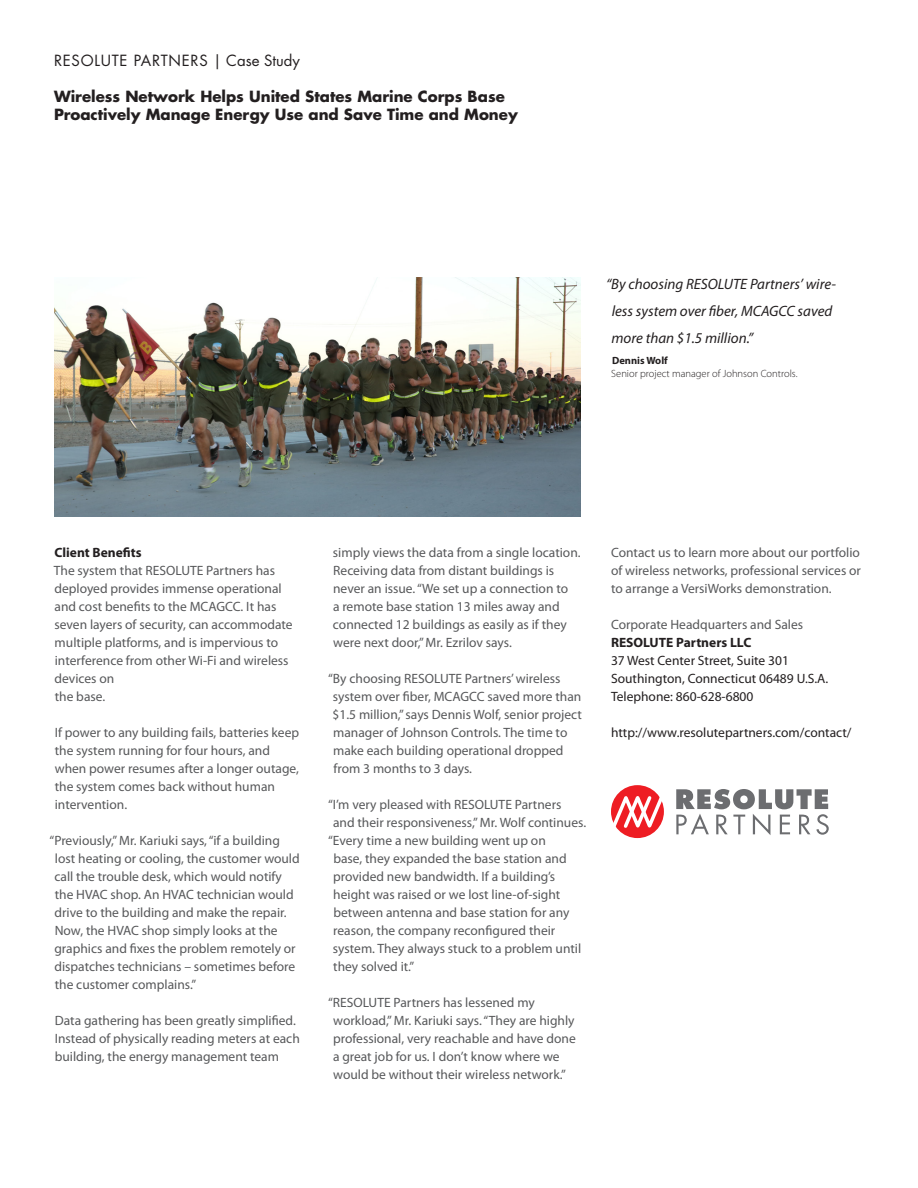
<style>
.page{position:relative;width:918px;height:1188px;background:#fff}
.page>*{position:absolute;margin:0;border:0;box-sizing:border-box;transform-origin:0 0}
.t1{font:700 15px/18px "Futura";color:#231f20}
.t2{font:italic 15px/27px "Myriad Pro";color:#231f20}
.t3{font:15px "Futura";letter-spacing:.05em;color:#231f20}
.t4{font:13.5px/18px "Myriad Pro";color:#57585a}
.t5{font:13.5px "Myriad Pro";color:#231f20}
.t6{font:700 13.5px "Myriad Pro";color:#231f20}
.t7{font:300 10.5px "Myriad Pro";color:#231f20}
.t8{font:700 10.5px "Myriad Pro";color:#231f20}
</style>
<div class="page">
<svg style="left:676px;top:789px;width:153px;height:46px"></svg>
<svg style="left:611px;top:785px;width:53px;height:50px"></svg>
<img style="left:54px;top:278px;width:527px;height:238px">
<p class="t3" style="left:54px;top:51px;width:247px">RESOLUTE PARTNERS | Case Study</p>
<p class="t1" style="left:54px;top:87px;width:465px">Wireless Network Helps United States Marine Corps Base<br>Proactively Manage Energy Use and Save Time and Money</p>
<p class="t2" style="left:612px;top:270px;width:226px;text-indent:-6px">“By choosing RESOLUTE Partners’ wire&shy;less system over fiber, MCAGCC saved more than $1.5 million.”</p>
<p class="t8" style="left:612px;top:355px;width:57px">Dennis Wolf</p>
<p class="t7" style="left:611px;top:368px;width:188px">Senior project manager of Johnson Controls.</p>
<p class="t6" style="left:55px;top:545px;width:89px">Client Benefits</p>
<p class="t4" style="left:54px;top:562px;width:240px">The system that RESOLUTE Partners has deployed provides immense operational and cost benefits to the MCAGCC. It has seven layers of security, can accommodate multiple platforms, and is impervious to interference from other Wi-Fi and wireless devices on</p>
<p class="t4" style="left:55px;top:688px;width:52px">the base.</p>
<p class="t4" style="left:55px;top:724px;width:246px">If power to any building fails, batteries keep the system running for four hours, and when power resumes after a longer outage, the system comes back without human intervention.</p>
<p class="t4" style="left:54px;top:832px;width:247px;text-indent:-5px">“Previously,” Mr. Kariuki says, “if a building lost heating or cooling, the customer would call the trouble desk, which would notify the HVAC shop. An HVAC technician would drive to the building and make the repair.<br>Now, the HVAC shop simply looks at the graphics and fixes the problem remotely or dispatches technicians – sometimes before the customer complains.”</p>
<p class="t4" style="left:55px;top:1012px;width:247px">Data gathering has been greatly simplified.<br>Instead of physically reading meters at each building, the energy management team</p>
<p class="t4" style="left:333px;top:544px;width:249px">simply views the data from a single location.<br>Receiving data from distant buildings is never an issue. “We set up a connection to<br>a remote base station 13 miles away and connected 12 buildings as easily as if they were next door,” Mr. Ezrilov says.</p>
<p class="t4" style="left:333px;top:670px;width:251px;text-indent:-4px">“By choosing RESOLUTE Partners’ wireless system over fiber, MCAGCC saved more than $1.5 million,” says Dennis Wolf, senior project manager of Johnson Controls. The time to make each building operational dropped from 3 months to 3 days.</p>
<p class="t4" style="left:328px;top:796px;width:235px">“I’m very pleased with RESOLUTE Partners</p>
<p class="t4" style="left:333px;top:814px;width:255px">and their responsiveness,” Mr. Wolf continues.</p>
<p class="t4" style="left:328px;top:832px;width:219px">“Every time a new building went up on</p>
<p class="t4" style="left:333px;top:850px;width:235px">base, they expanded the base station and</p>
<p class="t4" style="left:333px;top:868px;width:224px">provided new bandwidth. If a building’s</p>
<p class="t4" style="left:333px;top:886px;width:229px">height was raised or we lost line-of-sight</p>
<p class="t4" style="left:333px;top:904px;width:238px">between antenna and base station for any</p>
<p class="t4" style="left:333px;top:922px;width:224px">reason, the company reconfigured their</p>
<p class="t4" style="left:333px;top:940px;width:250px">system. They always stuck to a problem until</p>
<p class="t4" style="left:333px;top:958px;width:83px">they solved it.”</p>
<p class="t4" style="left:333px;top:994px;width:244px;text-indent:-5px">“RESOLUTE Partners has lessened my workload,” Mr. Kariuki says. “They are highly professional, very reachable and have done a great job for us. I don’t know where we would be without their wireless network.”</p>
<p class="t4" style="left:611px;top:544px;width:252px;text-align:justify">Contact us to learn more about our portfolio of wireless networks, professional services or to arrange a VersiWorks demonstration.</p>
<p class="t4" style="left:611px;top:616px;width:194px">Corporate Headquarters and Sales</p>
<p class="t6" style="left:611px;top:635px;width:142px">RESOLUTE Partners LLC</p>
<p class="t5" style="left:611px;top:652px;width:179px">37 West Center Street, Suite 301</p>
<p class="t5" style="left:611px;top:670px;width:219px">Southington, Connecticut 06489 U.S.A.</p>
<p class="t5" style="left:611px;top:688px;width:144px">Telephone: 860-628-6800</p>
<p class="t5" style="left:611px;top:724px;width:242px">http://www.resolutepartners.com/contact/</p>
</div>
